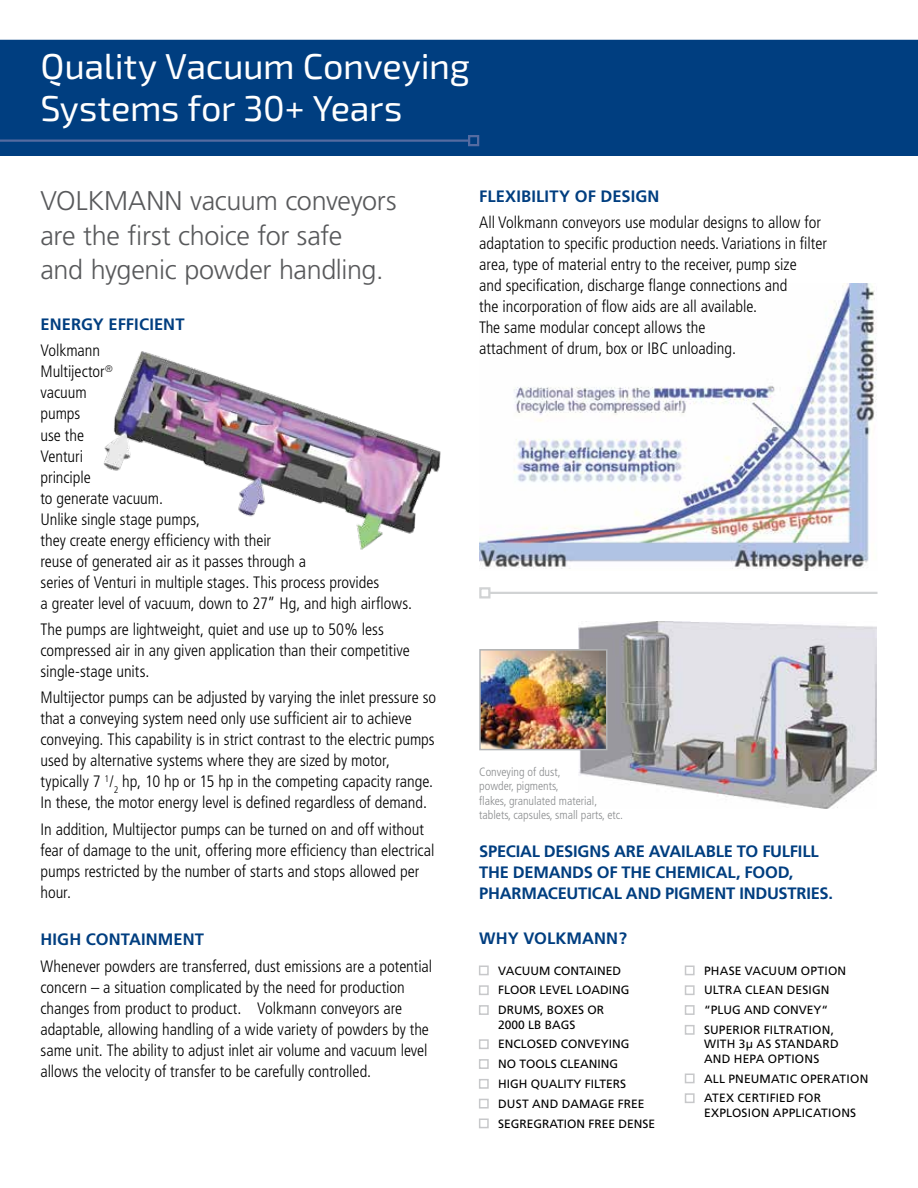
<style>
.page{position:relative;width:918px;height:1188px;background:#fff}
.page>*{position:absolute;margin:0;border:0;box-sizing:border-box;transform-origin:0 0}
.t1{font:36px/42px "Exo 2.0";letter-spacing:-.01em;color:#fff}
.t2{font:300 27px/34.5px "Frutiger";letter-spacing:-.015em;color:#58595b}
.t3{font:300 condensed 16.5px/21px "Frutiger";color:#000}
.t4{font:700 16.5px/21px "Frutiger";letter-spacing:-.01em;color:#003e80}
.t5{font:700 16.5px "Frutiger";letter-spacing:.01em;color:#003e80}
.t6{font:12px/14.4px "Frutiger";color:#000}
.t7{font:300 condensed 12px/14.4px "Frutiger";color:#8a8c8e}
.t8{font:12px/14.4px "Frutiger";letter-spacing:.02em;color:#000}
.s1{color:#c7c8ca}
</style>
<div class="page">
<img style="left:479px;top:284px;width:398px;height:287px">
<div style="left:0;top:40px;width:918px;height:116px;background:#003e80"></div>
<hr style="left:0;top:140px;width:469px;height:2px;background:#546ba1">
<div style="left:468px;top:135px;width:11px;height:11px;border:2px solid #546ba1"></div>
<hr style="left:489px;top:592px;width:389px;height:2px;background:#d1d3d4">
<div style="left:479px;top:587px;width:11px;height:11px;border:2px solid #d1d3d4"></div>
<img style="left:579px;top:621px;width:298px;height:187px">
<img style="left:482px;top:652px;width:123px;height:95px">
<div style="left:479px;top:649px;width:129px;height:101px;border:2px solid #b1b4b6"></div>
<img style="left:103px;top:351px;width:338px;height:199px">
<h1 class="t1" style="left:40px;top:46px;width:431px">Quality Vacuum Conveying<br>Systems for 30+ Years</h1>
<h2 class="t2" style="left:40px;top:184px;width:358px">VOLKMANN vacuum conveyors are the first choice for safe<br>and hygenic powder handling.</h2>
<p class="t4" style="left:40px;top:314px;width:146px">ENERGY EFFICIENT</p>
<p class="t3" style="left:40px;top:341px;width:373px">Volkmann<br>Multijector<sup>®<br></sup>vacuum<br>pumps<br>use the<br>Venturi<br>principle<br>to generate vacuum.<br>Unlike single stage pumps,<br>they create energy efficiency with their<br>reuse of generated air as it passes through a<br>series of Venturi in multiple stages. This process provides<br>a greater level of vacuum, down to 27” Hg, and high airflows.</p>
<p class="t3" style="left:41px;top:619px;width:371px">The pumps are lightweight, quiet and use up to 50% less compressed air in any given application than their competitive single-stage units.</p>
<p class="t3" style="left:41px;top:687px;width:397px">Multijector pumps can be adjusted by varying the inlet pressure so that a conveying system need only use sufficient air to achieve conveying. This capability is in strict contrast to the electric pumps used by alternative systems where they are sized by motor, typically 7 <sup>1</sup>/<sub>2</sub> hp, 10 hp or 15 hp in the competing capacity range.<br>In these, the motor energy level is defined regardless of demand.</p>
<p class="t3" style="left:41px;top:819px;width:395px">In addition, Multijector pumps can be turned on and off without fear of damage to the unit, offering more efficiency than electrical pumps restricted by the number of starts and stops allowed per hour.</p>
<p class="t5" style="left:41px;top:930px;width:165px">HIGH CONTAINMENT</p>
<p class="t3" style="left:41px;top:956px;width:393px">Whenever powders are transferred, dust emissions are a potential concern – a situation complicated by the need for production changes from product to product. Volkmann conveyors are adaptable, allowing handling of a wide variety of powders by the same unit. The ability to adjust inlet air volume and vacuum level allows the velocity of transfer to be carefully controlled.</p>
<p class="t5" style="left:479px;top:186px;width:182px">FLEXIBILITY OF DESIGN</p>
<p class="t3" style="left:479px;top:212px;width:349px">All Volkmann conveyors use modular designs to allow for adaptation to specific production needs. Variations in filter area, type of material entry to the receiver, pump size<br>and specification, discharge flange connections and<br>the incorporation of flow aids are all available.<br>The same modular concept allows the<br>attachment of drum, box or IBC unloading.</p>
<p class="t7" style="left:479px;top:765px;width:145px">Conveying of dust,<br>powder, pigments,<br>flakes, granulated material, tablets, capsules, small parts, etc.</p>
<p class="t4" style="left:479px;top:840px;width:355px">SPECIAL DESIGNS ARE AVAILABLE TO FULFILL<br>THE DEMANDS OF THE CHEMICAL, FOOD,<br>PHARMACEUTICAL AND PIGMENT INDUSTRIES.</p>
<p class="t4" style="left:479px;top:928px;width:149px">WHY VOLKMANN?</p>
<p class="t6" style="left:479px;top:963px;width:143px"><span class="s1">■</span> VACUUM CONTAINED</p>
<p class="t6" style="left:479px;top:983px;width:152px"><span class="s1">■</span> FLOOR LEVEL LOADING</p>
<p class="t6" style="left:498px;top:1003px;width:108px;text-indent:-19px"><span class="s1">■</span> DRUMS, BOXES OR<br>2000 LB BAGS</p>
<p class="t6" style="left:479px;top:1037px;width:152px"><span class="s1">■</span> ENCLOSED CONVEYING</p>
<p class="t6" style="left:479px;top:1057px;width:140px"><span class="s1">■</span> NO TOOLS CLEANING</p>
<p class="t6" style="left:479px;top:1077px;width:148px"><span class="s1">■</span> HIGH QUALITY FILTERS</p>
<p class="t6" style="left:479px;top:1096px;width:167px"><span class="s1">■</span> DUST AND DAMAGE FREE</p>
<p class="t6" style="left:479px;top:1116px;width:178px"><span class="s1">■</span> SEGREGRATION FREE DENSE</p>
<p class="t6" style="left:685px;top:963px;width:163px"><span class="s1">■</span> PHASE VACUUM OPTION</p>
<p class="t6" style="left:685px;top:983px;width:146px"><span class="s1">■</span> ULTRA CLEAN DESIGN</p>
<p class="t6" style="left:685px;top:1003px;width:144px"><span class="s1">■</span> “PLUG AND CONVEY“</p>
<p class="t8" style="left:704px;top:1023px;width:136px;text-indent:-19px"><span class="s1">■</span> SUPERIOR FILTRATION,<br>WITH 3μ AS STANDARD<br>AND HEPA OPTIONS</p>
<p class="t6" style="left:685px;top:1071px;width:185px"><span class="s1">■</span> ALL PNEUMATIC OPERATION</p>
<p class="t6" style="left:704px;top:1091px;width:154px;text-indent:-19px"><span class="s1">■</span> ATEX CERTIFIED FOR<br>EXPLOSION APPLICATIONS</p>
</div>
